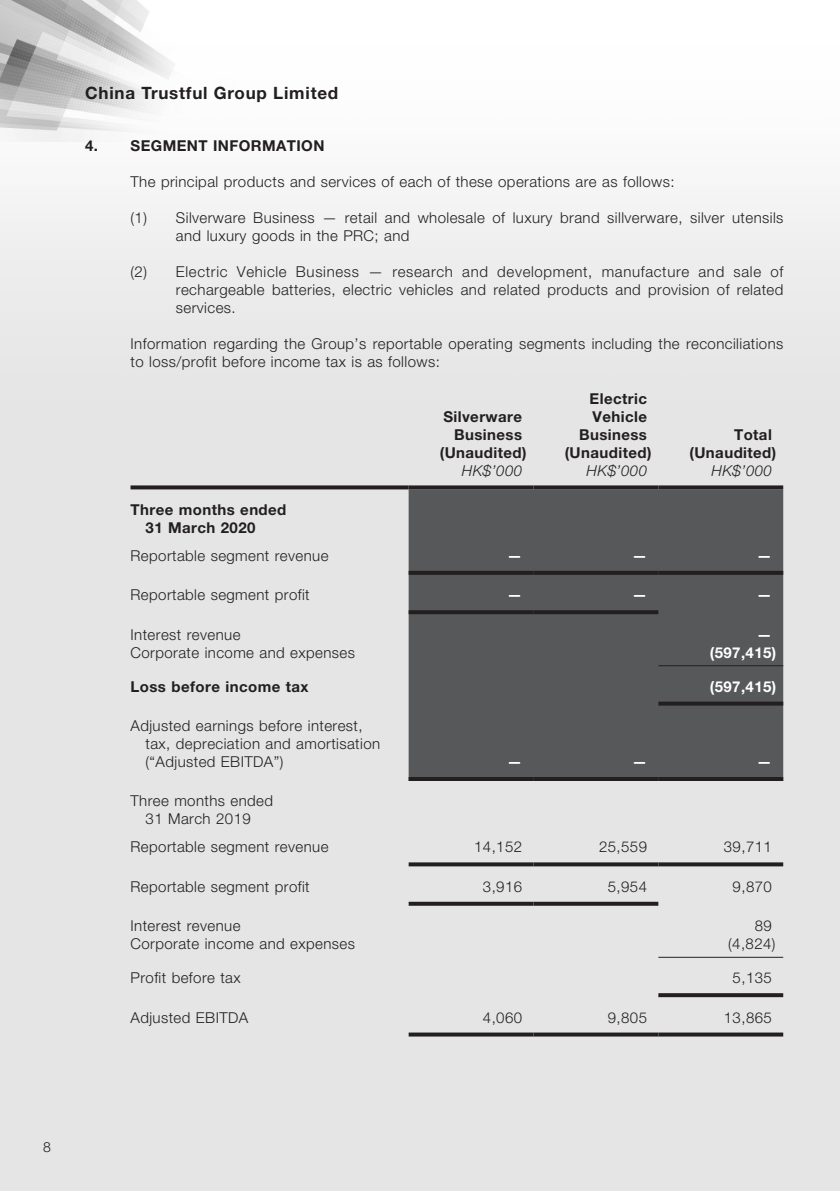
<style>
.page{position:relative;width:840px;height:1191px;background:#fff}
.page>*{position:absolute;margin:0;border:0;box-sizing:border-box;transform-origin:0 0}
.t1{font:700 17px "Helvetica Neue LT Std";letter-spacing:.045em;color:#231f20}
._06_Notes{font:300 15px/18px "Helvetica Neue LT Std";letter-spacing:.03em;color:#231f20}
._51_N_Table_txt{font:300 15px/18px "Helvetica Neue LT Std";letter-spacing:.03em;color:#231f20}
._51_N_Table_txt-2{font:700 15px/18px "Helvetica Neue LT Std";letter-spacing:.03em;color:#231f20}
._51_N_Table_txt-3{font:700 15px "Helvetica Neue LT Std";letter-spacing:.03em;color:#fff}
._51_N_Table_txt-4{font:italic 300 15px "Helvetica Neue LT Std";letter-spacing:.03em;color:#231f20}
._06_Notes-2{font:700 15px "Helvetica Neue LT Std";letter-spacing:.03em;color:#231f20}
.t2{font:300 14px "Helvetica Neue LT Std";color:#231f20}
</style>
<div class="page">
<img style="left:0;top:0;width:838px;height:1191px">
<div style="left:408px;top:489px;width:374px;height:288px;background:#57585a"></div>
<svg style="left:130px;top:485px;width:278px;height:4px"></svg>
<svg style="left:408px;top:485px;width:125px;height:4px"></svg>
<svg style="left:533px;top:485px;width:125px;height:4px"></svg>
<svg style="left:658px;top:485px;width:124px;height:4px"></svg>
<hr style="left:408px;top:571px;width:125px;height:4px;background:#231f20">
<hr style="left:533px;top:571px;width:125px;height:4px;background:#231f20">
<hr style="left:658px;top:571px;width:124px;height:4px;background:#231f20">
<hr style="left:408px;top:610px;width:125px;height:4px;background:#231f20">
<hr style="left:533px;top:610px;width:125px;height:4px;background:#231f20">
<hr style="left:658px;top:665px;width:124px;height:1px;background:#231f20">
<svg style="left:658px;top:701px;width:124px;height:4px"></svg>
<hr style="left:408px;top:777px;width:125px;height:4px;background:#231f20">
<hr style="left:533px;top:777px;width:125px;height:4px;background:#231f20">
<hr style="left:658px;top:777px;width:124px;height:4px;background:#231f20">
<svg style="left:408px;top:862px;width:125px;height:4px"></svg>
<svg style="left:533px;top:862px;width:125px;height:4px"></svg>
<svg style="left:658px;top:862px;width:124px;height:4px"></svg>
<svg style="left:408px;top:901px;width:125px;height:4px"></svg>
<svg style="left:533px;top:901px;width:125px;height:4px"></svg>
<hr style="left:658px;top:956px;width:124px;height:1px;background:#231f20">
<svg style="left:658px;top:993px;width:124px;height:4px"></svg>
<svg style="left:408px;top:1032px;width:125px;height:4px"></svg>
<svg style="left:533px;top:1032px;width:125px;height:4px"></svg>
<svg style="left:658px;top:1032px;width:124px;height:4px"></svg>
<p class="t1" style="left:85px;top:83px;width:254px">China Trustful Group Limited</p>
<p class="_06_Notes-2" style="left:85px;top:137px;width:241px">4. SEGMENT INFORMATION</p>
<p class="_06_Notes" style="left:130px;top:173px;width:545px">The principal products and services of each of these operations are as follows:</p>
<p class="_06_Notes" style="left:176px;top:209px;width:608px;text-indent:-45px">(1) Silverware Business — retail and wholesale of luxury brand sillverware, silver utensils and luxury goods in the PRC; and</p>
<p class="_06_Notes" style="left:176px;top:263px;width:608px;text-align:justify;text-indent:-45px">(2) Electric Vehicle Business — research and development, manufacture and sale of rechargeable batteries, electric vehicles and related products and provision of related services.</p>
<p class="_06_Notes" style="left:130px;top:335px;width:654px">Information regarding the Group’s reportable operating segments including the reconciliations to loss/profit before income tax is as follows:</p>
<p class="_51_N_Table_txt-2" style="left:443px;top:407px;width:80px">Silverware</p>
<p class="_51_N_Table_txt-2" style="left:454px;top:425px;width:69px">Business</p>
<p class="_51_N_Table_txt-2" style="left:589px;top:389px;width:59px">Electric</p>
<p class="_51_N_Table_txt-2" style="left:592px;top:407px;width:56px">Vehicle</p>
<p class="_51_N_Table_txt-2" style="left:578px;top:425px;width:69px">Business</p>
<p class="_51_N_Table_txt-2" style="left:733px;top:425px;width:39px">Total</p>
<p class="_51_N_Table_txt-2" style="left:439px;top:443px;width:88px">(Unaudited)</p>
<p class="_51_N_Table_txt-2" style="left:564px;top:443px;width:88px">(Unaudited)</p>
<p class="_51_N_Table_txt-2" style="left:689px;top:443px;width:88px">(Unaudited)</p>
<p class="_51_N_Table_txt-4" style="left:461px;top:461px;width:62px">HK$’000</p>
<p class="_51_N_Table_txt-4" style="left:586px;top:461px;width:62px">HK$’000</p>
<p class="_51_N_Table_txt-4" style="left:711px;top:461px;width:62px">HK$’000</p>
<p class="_51_N_Table_txt-2" style="left:145px;top:500px;width:142px;text-indent:-15px">Three months ended<br>31 March 2020</p>
<p class="_51_N_Table_txt" style="left:130px;top:546px;width:199px">Reportable segment revenue</p>
<p class="_51_N_Table_txt-3" style="left:507px;top:546px;width:16px">—</p>
<p class="_51_N_Table_txt-3" style="left:631px;top:546px;width:16px">—</p>
<p class="_51_N_Table_txt-3" style="left:756px;top:546px;width:16px">—</p>
<p class="_51_N_Table_txt" style="left:130px;top:585px;width:181px">Reportable segment profit</p>
<p class="_51_N_Table_txt-3" style="left:507px;top:585px;width:16px">—</p>
<p class="_51_N_Table_txt-3" style="left:631px;top:585px;width:16px">—</p>
<p class="_51_N_Table_txt-3" style="left:756px;top:585px;width:16px">—</p>
<p class="_51_N_Table_txt" style="left:130px;top:625px;width:111px">Interest revenue</p>
<p class="_51_N_Table_txt-3" style="left:756px;top:625px;width:16px">—</p>
<p class="_51_N_Table_txt" style="left:130px;top:643px;width:226px">Corporate income and expenses</p>
<p class="_51_N_Table_txt-3" style="left:709px;top:643px;width:68px">(597,415)</p>
<p class="_51_N_Table_txt-2" style="left:130px;top:677px;width:179px">Loss before income tax</p>
<p class="_51_N_Table_txt-3" style="left:709px;top:677px;width:68px">(597,415)</p>
<p class="_51_N_Table_txt" style="left:145px;top:716px;width:236px;text-indent:-15px">Adjusted earnings before interest, tax, depreciation and amortisation (“Adjusted EBITDA”)</p>
<p class="_51_N_Table_txt-3" style="left:507px;top:752px;width:16px">—</p>
<p class="_51_N_Table_txt-3" style="left:631px;top:752px;width:16px">—</p>
<p class="_51_N_Table_txt-3" style="left:756px;top:752px;width:16px">—</p>
<p class="_51_N_Table_txt" style="left:130px;top:792px;width:144px;text-align:center">Three months ended<br>31 March 2019</p>
<p class="_51_N_Table_txt" style="left:130px;top:838px;width:199px">Reportable segment revenue</p>
<p class="_51_N_Table_txt" style="left:474px;top:838px;width:49px">14,152</p>
<p class="_51_N_Table_txt" style="left:598px;top:838px;width:49px">25,559</p>
<p class="_51_N_Table_txt" style="left:723px;top:838px;width:49px">39,711</p>
<p class="_51_N_Table_txt" style="left:130px;top:877px;width:181px">Reportable segment profit</p>
<p class="_51_N_Table_txt" style="left:482px;top:877px;width:41px">3,916</p>
<p class="_51_N_Table_txt" style="left:607px;top:877px;width:41px">5,954</p>
<p class="_51_N_Table_txt" style="left:732px;top:877px;width:41px">9,870</p>
<p class="_51_N_Table_txt" style="left:130px;top:916px;width:111px">Interest revenue</p>
<p class="_51_N_Table_txt" style="left:754px;top:916px;width:19px">89</p>
<p class="_51_N_Table_txt" style="left:130px;top:934px;width:226px">Corporate income and expenses</p>
<p class="_51_N_Table_txt" style="left:727px;top:934px;width:49px">(4,824)</p>
<p class="_51_N_Table_txt" style="left:130px;top:968px;width:112px">Profit before tax</p>
<p class="_51_N_Table_txt" style="left:732px;top:968px;width:41px">5,135</p>
<p class="_51_N_Table_txt" style="left:130px;top:1008px;width:119px">Adjusted EBITDA</p>
<p class="_51_N_Table_txt" style="left:482px;top:1008px;width:41px">4,060</p>
<p class="_51_N_Table_txt" style="left:607px;top:1008px;width:41px">9,805</p>
<p class="_51_N_Table_txt" style="left:723px;top:1008px;width:49px">13,865</p>
<p class="t2" style="left:43px;top:1138px;width:9px">8</p>
</div>
